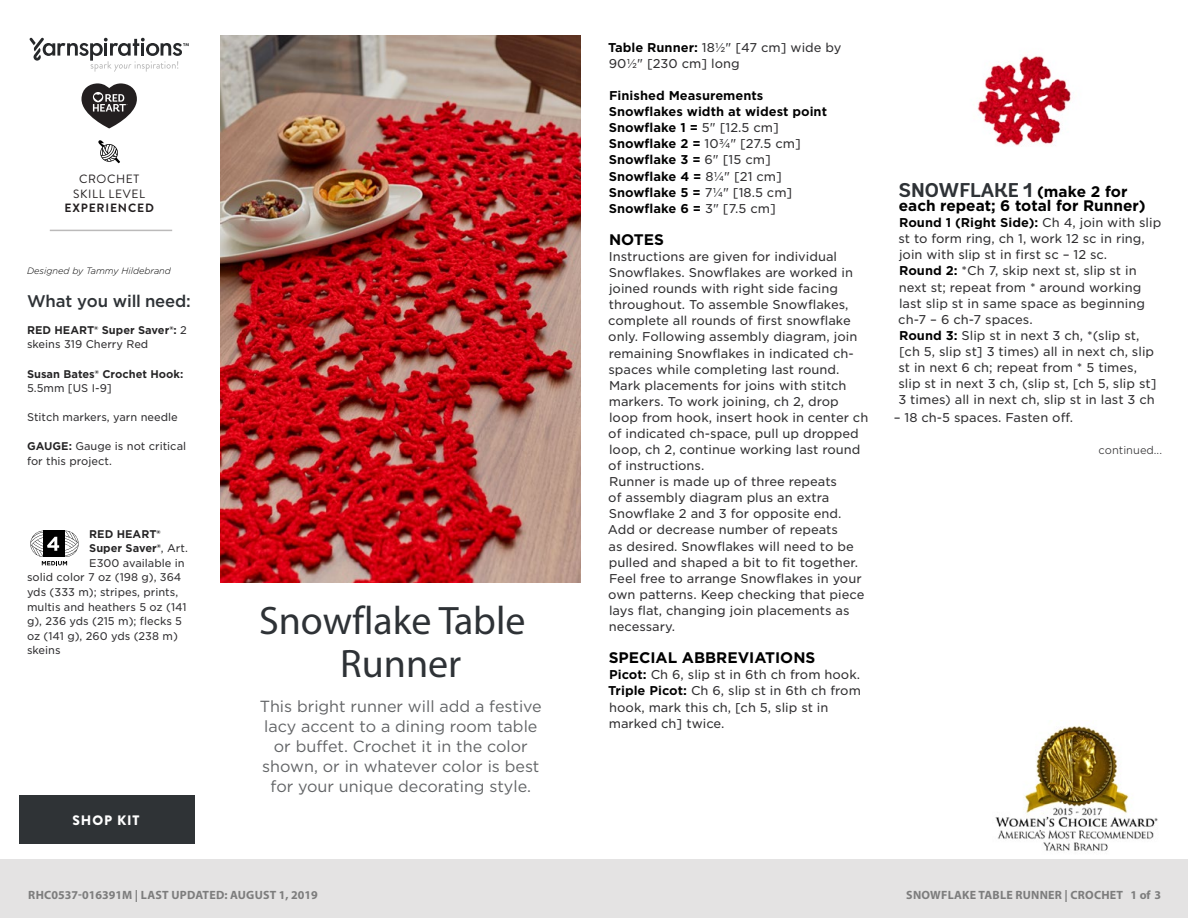
<style>
.page{position:relative;width:1188px;height:918px;background:#fff}
.page>*{position:absolute;margin:0;border:0;box-sizing:border-box;transform-origin:0 0}
.t1{font:39.9px/43.2px "Myriad Pro";color:#2e3236;text-align:center}
.t2{font:700 19.95px "Andes Rounded";color:#2e3236}
.t3{font:500 16.8px "Gotham";letter-spacing:-.01em;color:#2e3236}
.t4{font:16.05px/20px "Gotham";color:#626466;text-align:center}
.t5{font:700 15.3px "Gotham";color:#000}
.t6{font:900 13.65px "Brandon Grotesque";letter-spacing:.065em;color:#fff}
.t7{font:12.3px/16px "Gotham S Sm";color:#302f31}
.t8{font:700 12.3px/16px "Gotham S Sm";color:#000}
.t9{font:700 12px "Myriad Pro";letter-spacing:.02em;color:#7d7d7d}
.Skill_Level{font:12px "Brandon Grotesque";letter-spacing:.05em;color:#231f20}
.Skill_Level-2{font:700 12px "Brandon Grotesque";letter-spacing:.07em;color:#231f20}
.t10{font:10.8px/14.5px "Gotham S Sm";color:#302f31}
.t11{font:700 10.8px/14.5px "Gotham S Sm";color:#242324}
.t12{font:300 10.8px "Gotham S Sm";color:#302f31}
.t13{font:10.8px "Gotham S Sm";color:#58585b}
.t14{font:italic 300 9.15px "Gotham Rounded";color:#000}
.t15{font:9.15px "Gotham";letter-spacing:.02em;color:#58585b}
.s1{font-weight:400;color:#302f31}
.s2{font-weight:700;color:#242324}
.s3{font-weight:700;color:#000}
.s4{font-family:"Gotham";font-size:15.3px;color:#000}
.s5{font-weight:500}
</style>
<div class="page">
<svg style="left:30px;top:530px;width:49px;height:35px"></svg>
<img style="left:221px;top:36px;width:360px;height:547px">
<img style="left:977px;top:56px;width:94px;height:90px">
<img style="left:995px;top:725px;width:163px;height:126px">
<div style="left:0;top:860px;width:1188px;height:58px;background:#e4e3e3"></div>
<svg style="left:98px;top:140px;width:22px;height:23px"></svg>
<svg style="left:30px;top:38px;width:159px;height:34px"></svg>
<svg style="left:81px;top:83px;width:56px;height:45px"></svg>
<hr style="left:50px;top:230px;width:122px;height:1px;background:#bbbaba">
<div style="left:19px;top:795px;width:175px;height:48px;background:#2f3336"></div>
<p class="Skill_Level" style="left:79px;top:171px;width:62px">CROCHET</p>
<p class="Skill_Level" style="left:73px;top:185px;width:73px">SKILL LEVEL</p>
<p class="Skill_Level-2" style="left:64px;top:200px;width:91px">EXPERIENCED</p>
<p class="t14" style="left:27px;top:265px;width:145px">Designed by Tammy Hildebrand</p>
<p class="t3" style="left:27px;top:290px;width:165px">What you will need:</p>
<p class="t11" style="left:27px;top:323px;width:161px">RED HEART® Super Saver®: <span class="s1">2 skeins 319 Cherry Red</span></p>
<p class="t11" style="left:27px;top:366px;width:158px">Susan Bates® Crochet Hook:<br><span class="s1">5.5mm [US I-9]</span></p>
<p class="t10" style="left:27px;top:410px;width:152px">Stitch markers, yarn needle</p>
<p class="t10" style="left:27px;top:439px;width:161px"><span class="s2">GAUGE:</span> Gauge is not critical for this project.</p>
<p class="t11" style="left:89px;top:526px;width:73px">RED HEART®</p>
<p class="t11" style="left:89px;top:541px;width:100px">Super Saver®<span class="s1">, Art.</span></p>
<p class="t10" style="left:89px;top:555px;width:97px">E300 available in</p>
<p class="t10" style="left:27px;top:570px;width:156px">solid color 7 oz (198 g), 364</p>
<p class="t10" style="left:27px;top:584px;width:153px">yds (333 m); stripes, prints,</p>
<p class="t10" style="left:27px;top:599px;width:161px">multis and heathers 5 oz (141</p>
<p class="t10" style="left:27px;top:614px;width:157px">g), 236 yds (215 m); flecks 5</p>
<p class="t10" style="left:27px;top:628px;width:152px">oz (141 g), 260 yds (238 m)</p>
<p class="t10" style="left:27px;top:643px;width:35px">skeins</p>
<p class="t6" style="left:72px;top:810px;width:69px">SHOP KIT</p>
<p class="t1" style="left:259px;top:598px;width:268px">Snowflake Table<br>Runner</p>
<p class="t4" style="left:260px;top:696px;width:283px">This bright runner will add a festive lacy accent to a dining room table or buffet. Crochet it in the color shown, or in whatever color is best for your unique decorating style.</p>
<p class="t7" style="left:608px;top:39px;width:235px"><span class="s3">Table Runner:</span> 18½" [47 cm] wide by<br>90½" [230 cm] long</p>
<p class="t8" style="left:609px;top:87px;width:220px">Finished Measurements<br>Snowflakes width at widest point<br>Snowflake 1 = <span class="s1">5" [12.5 cm]<br></span>Snowflake 2 = <span class="s1">10¾" [27.5 cm]<br></span>Snowflake 3 = <span class="s1">6" [15 cm]<br></span>Snowflake 4 = <span class="s1">8¼" [21 cm]<br></span>Snowflake 5 = <span class="s1">7¼" [18.5 cm]<br></span>Snowflake 6 = <span class="s1">3" [7.5 cm]</span></p>
<p class="t5" style="left:609px;top:229px;width:56px">NOTES</p>
<p class="t7" style="left:608px;top:248px;width:262px">Instructions are given for individual Snowflakes. Snowflakes are worked in joined rounds with right side facing throughout. To assemble Snowflakes, complete all rounds of first snowflake only. Following assembly diagram, join remaining Snowflakes in indicated ch&shy;spaces while completing last round.<br>Mark placements for joins with stitch markers. To work joining, ch 2, drop loop from hook, insert hook in center ch of indicated ch-space, pull up dropped loop, ch 2, continue working last round of instructions.<br>Runner is made up of three repeats<br>of assembly diagram plus an extra Snowflake 2 and 3 for opposite end.<br>Add or decrease number of repeats<br>as desired. Snowflakes will need to be pulled and shaped a bit to fit together.<br>Feel free to arrange Snowflakes in your own patterns. Keep checking that piece lays flat, changing join placements as necessary.</p>
<p class="t5" style="left:609px;top:648px;width:208px">SPECIAL ABBREVIATIONS</p>
<p class="t7" style="left:608px;top:667px;width:254px"><span class="s3">Picot:</span> Ch 6, slip st in 6th ch from hook.<br><span class="s3">Triple Picot:</span> Ch 6, slip st in 6th ch from hook, mark this ch, [ch 5, slip st in marked ch] twice.</p>
<p class="t2" style="left:899px;top:177px;width:230px">SNOWFLAKE 1 <span class="s4">(make 2 for</span></p>
<p class="t5" style="left:899px;top:196px;width:248px">each repeat; 6 total for Runner)</p>
<p class="t7" style="left:898px;top:214px;width:264px"><span class="s3">Round 1 (Right Side):</span> Ch 4, join with slip st to form ring, ch 1, work 12 sc in ring, join with slip st in first sc – 12 sc.</p>
<p class="t7" style="left:898px;top:263px;width:260px"><span class="s3">Round 2:</span> *Ch 7, skip next st, slip st in next st; repeat from * around working last slip st in same space as beginning ch-7 – 6 ch-7 spaces.<br><span class="s3">Round 3:</span> Slip st in next 3 ch, *(slip st, [ch 5, slip st] 3 times) all in next ch, slip st in next 6 ch; repeat from * 5 times, slip st in next 3 ch, (slip st, [ch 5, slip st] 3 times) all in next ch, slip st in last 3 ch</p>
<p class="t7" style="left:894px;top:409px;width:181px">– 18 ch-5 spaces. Fasten off.</p>
<p class="t12" style="left:1099px;top:443px;width:65px">continued...</p>
<p class="t9" style="left:28px;top:887px;width:291px">RHC0537-016391M | LAST UPDATED: AUGUST 1, 2019</p>
<p class="t9" style="left:906px;top:887px;width:256px">SNOWFLAKE TABLE RUNNER | CROCHET 1 of 3</p>
<p class="t15" style="left:27px;top:895px;width:98px">©2017 Coats &amp; Clark</p>
<p class="t13" style="left:1100px;top:893px;width:63px">Page <span class="s5">1</span> of <span class="s5">3</span></p>
</div>
